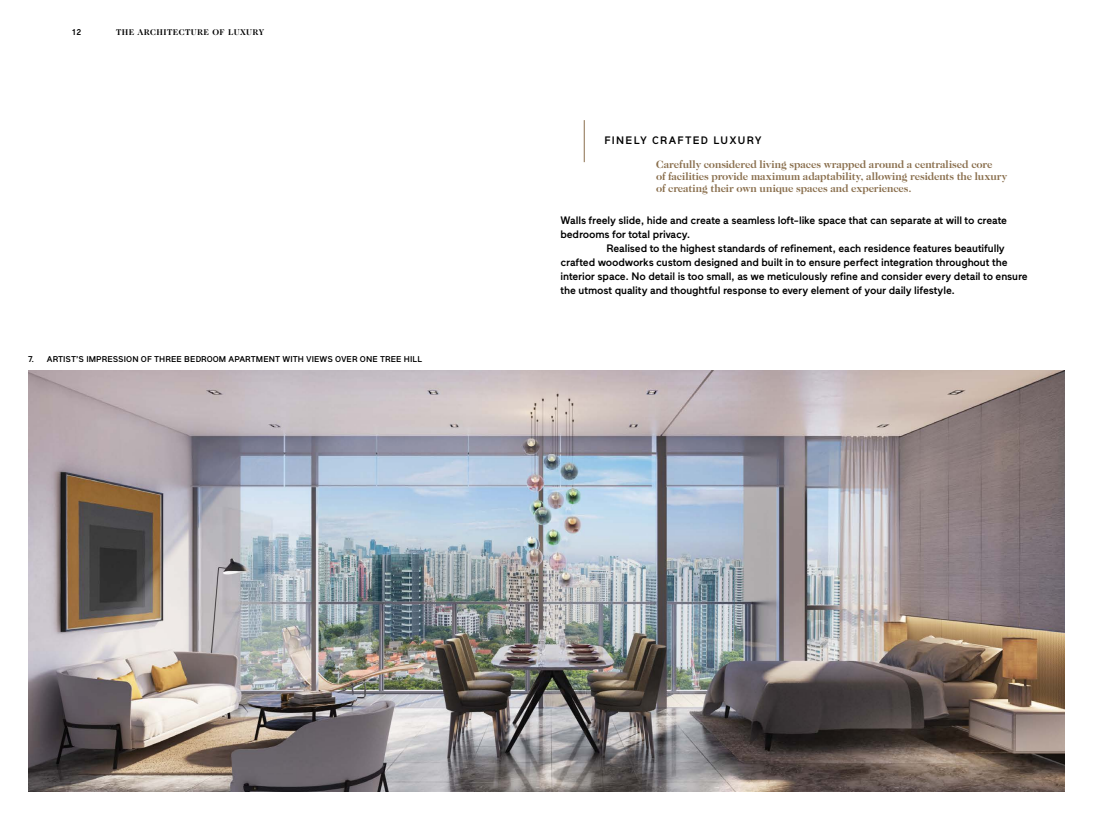
<style>
.page{position:relative;width:1093px;height:820px;background:#fff}
.page>*{position:absolute;margin:0;border:0;box-sizing:border-box;transform-origin:0 0}
.t1{font:500 10.8px "Maax";letter-spacing:-.01em;color:#000}
.t2{font:700 10.8px/12px "Caslon Two Twenty Four";letter-spacing:-.005em;color:#896e4c}
.t3{font:500 10.8px "Maax";letter-spacing:.11em;color:#000}
.t4{font:500 8.4px "Maax";letter-spacing:.005em;color:#000}
.t5{font:700 8.4px "Caslon Two Twenty Four";letter-spacing:.05em;color:#000}
</style>
<div class="page">
<img style="left:28px;top:370px;width:1037px;height:421px">
<hr style="left:584px;top:120px;width:1px;height:42px;background:#896e4c">
<p class="t4" style="left:72px;top:27px;width:11px">12</p>
<p class="t5" style="left:116px;top:27px;width:150px">THE ARCHITECTURE OF LUXURY</p>
<p class="t4" style="left:28px;top:355px;width:396px">7. ARTIST’S IMPRESSION OF THREE BEDROOM APARTMENT WITH VIEWS OVER ONE TREE HILL</p>
<p class="t3" style="left:604px;top:134px;width:159px">FINELY CRAFTED LUXURY</p>
<p class="t2" style="left:656px;top:158px;width:352px">Carefully considered living spaces wrapped around a centralised core<br>of facilities provide maximum adaptability, allowing residents the luxury of creating their own unique spaces and experiences.</p>
<p class="t1" style="left:560px;top:214px;width:448px">Walls freely slide, hide and create a seamless loft-like space that can separate at will to create</p>
<p class="t1" style="left:560px;top:228px;width:131px">bedrooms for total privacy.</p>
<p class="t1" style="left:606px;top:242px;width:400px">Realised to the highest standards of refinement, each residence features beautifully</p>
<p class="t1" style="left:560px;top:256px;width:448px">crafted woodworks custom designed and built in to ensure perfect integration throughout the</p>
<p class="t1" style="left:560px;top:270px;width:469px">interior space. No detail is too small, as we meticulously refine and consider every detail to ensure</p>
<p class="t1" style="left:560px;top:284px;width:396px">the utmost quality and thoughtful response to every element of your daily lifestyle.</p>
</div>
